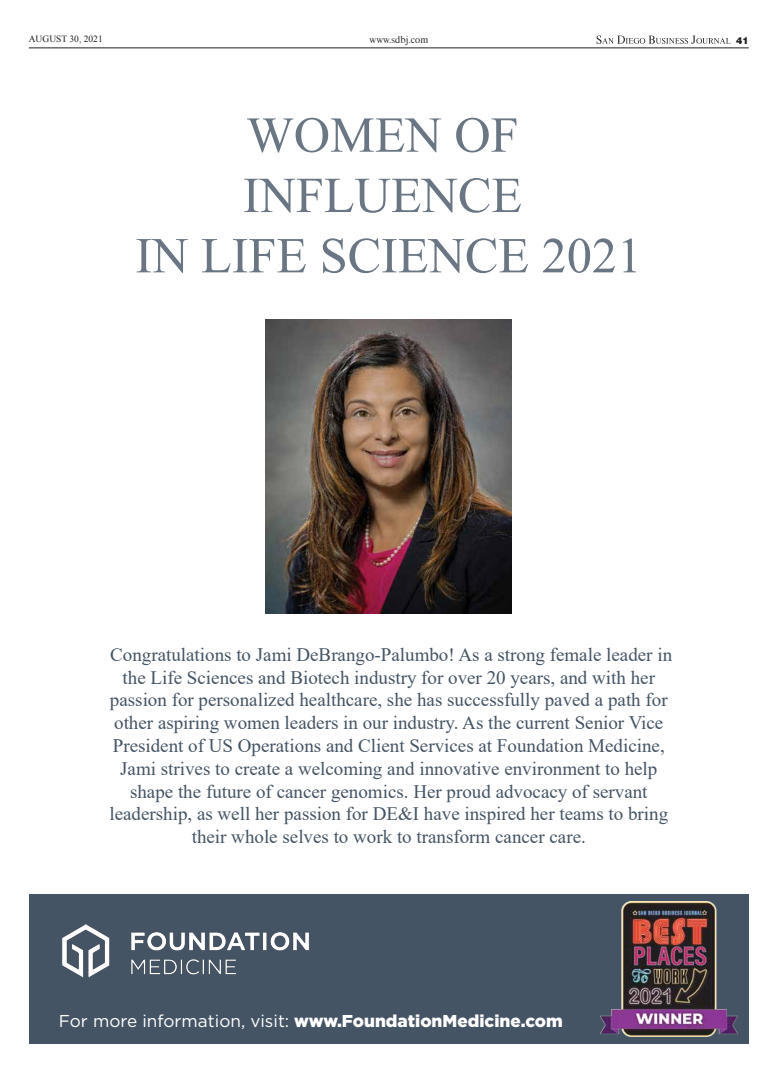
<style>
.page{position:relative;width:783px;height:1080px;background:#fff}
.page>*{position:absolute;margin:0;border:0;box-sizing:border-box;transform-origin:0 0}
.t1{font:50.3px/60.3px "Times New Roman";color:#455464;text-align:center}
.t2{font:19px/22.8px "Times New Roman";color:#455464;text-align:center}
.t3{font:900 17.2px "Gotham Pro";color:#fff}
.t4{font:9.5px "Times New Roman";color:#231f20}
.t5{font:9.5px "Times Eighteen LT";color:#231f20}
.t6{font:900 9.5px "Helvetica LT Std";color:#231f20}
.s1{font-weight:400}
</style>
<div class="page">
<div style="left:29px;top:894px;width:720px;height:150px;background:#455464"></div>
<img style="left:62px;top:924px;width:247px;height:54px">
<img style="left:600px;top:902px;width:137px;height:135px">
<img style="left:266px;top:319px;width:246px;height:294px">
<hr style="left:29px;top:48px;width:720px;height:1px;background:#231f20">
<svg style="left:597px;top:35px;width:134px;height:9px"></svg>
<p class="t4" style="left:29px;top:32px;width:75px">AUGUST 30, 2021</p>
<p class="t5" style="left:370px;top:34px;width:60px">www.sdbj.com</p>
<p class="t6" style="left:736px;top:34px;width:14px">41</p>
<h1 class="t1" style="left:135px;top:103px;width:508px">WOMEN OF<br>INFLUENCE<br>IN LIFE SCIENCE 2021</h1>
<p class="t2" style="left:109px;top:642px;width:564px">Congratulations to Jami DeBrango-Palumbo! As a strong female leader in the Life Sciences and Biotech industry for over 20 years, and with her passion for personalized healthcare, she has successfully paved a path for other aspiring women leaders in our industry. As the current Senior Vice President of US Operations and Client Services at Foundation Medicine, Jami strives to create a welcoming and innovative environment to help shape the future of cancer genomics. Her proud advocacy of servant leadership, as well her passion for DE&amp;I have inspired her teams to bring their whole selves to work to transform cancer care.</p>
<p class="t3" style="left:59px;top:1011px;width:506px"><span class="s1">For more information, visit:</span> www.FoundationMedicine.com</p>
</div>
